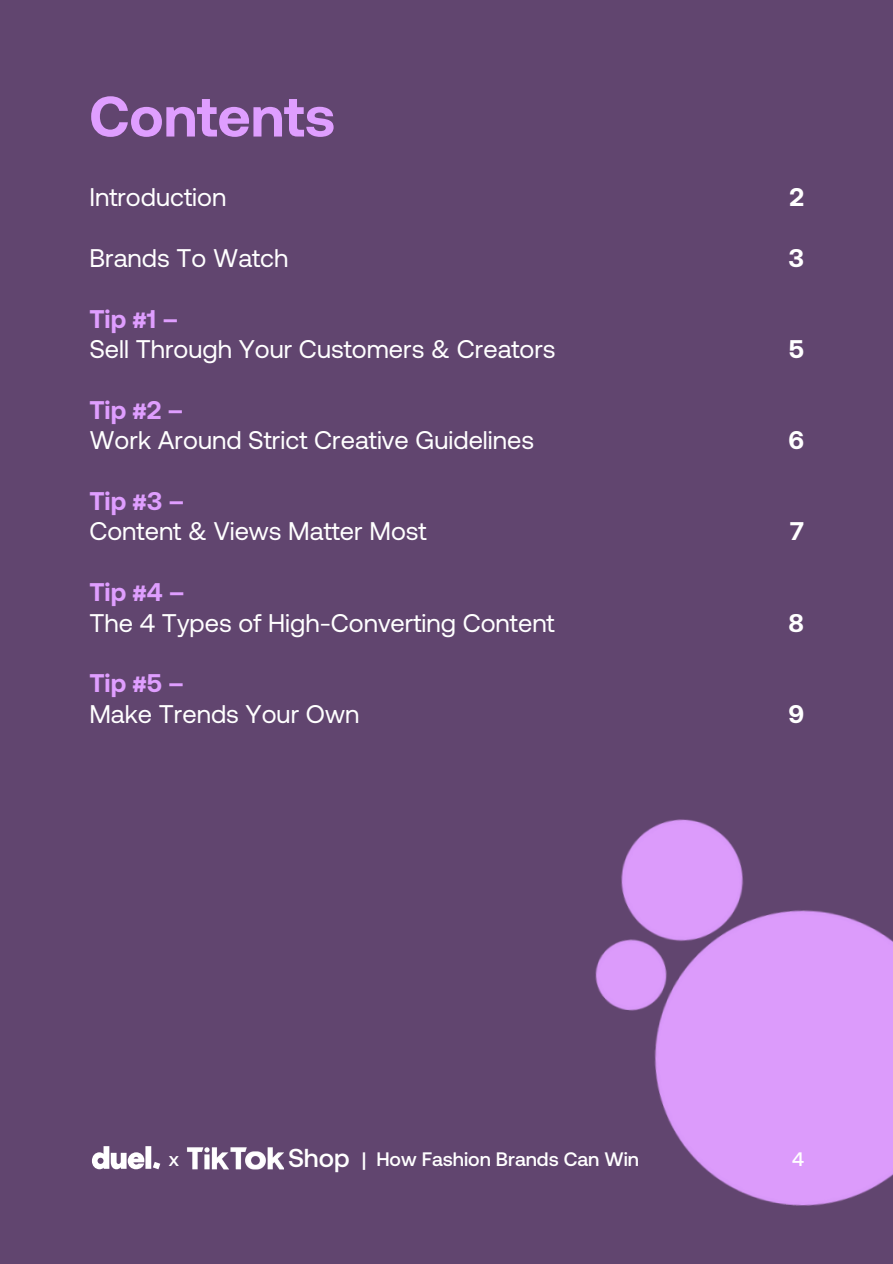
<style>
.page{position:relative;width:893px;height:1264px;background:#fff}
.page>*{position:absolute;margin:0;border:0;box-sizing:border-box;transform-origin:0 0}
.t1{font:700 57px "Aeonik";color:#df9eff}
.t2{font:500 25.95px "Aeonik";color:#fff}
.t3{font:25.5px/30.3px "Aeonik";color:#fff}
.t4{font:700 25.5px "Aeonik";color:#fff}
.t5{font:500 19.5px "Aeonik";color:#fff}
.s1{font-weight:700;color:#df9eff}
</style>
<div class="page">
<div style="left:0;top:0;width:892px;height:1263px;background:#61456f"></div>
<img style="left:595px;top:819px;width:297px;height:387px">
<svg style="left:92px;top:1146px;width:68px;height:23px"></svg>
<img style="left:187px;top:1147px;width:97px;height:21px">
<h1 class="t1" style="left:89px;top:94px;width:247px">Contents</h1>
<h3 class="t3" style="left:89px;top:184px;width:138px">Introduction</h3>
<h2 class="t3" style="left:89px;top:245px;width:201px">Brands To Watch</h2>
<h2 class="t3" style="left:89px;top:306px;width:468px"><span class="s1">Tip #1 –<br></span>Sell Through Your Customers &amp; Creators</h2>
<h2 class="t3" style="left:89px;top:397px;width:446px"><span class="s1">Tip #2 –<br></span>Work Around Strict Creative Guidelines</h2>
<h2 class="t3" style="left:89px;top:488px;width:339px"><span class="s1">Tip #3 –<br></span>Content &amp; Views Matter Most</h2>
<h2 class="t3" style="left:89px;top:579px;width:467px"><span class="s1">Tip #4 –<br></span>The 4 Types of High-Converting Content</h2>
<h2 class="t3" style="left:89px;top:670px;width:271px"><span class="s1">Tip #5 –<br></span>Make Trends Your Own</h2>
<h2 class="t4" style="left:789px;top:187px;width:16px">2</h2>
<p class="t4" style="left:788px;top:248px;width:17px">3</p>
<p class="t4" style="left:788px;top:339px;width:17px">5</p>
<p class="t4" style="left:788px;top:430px;width:17px">6</p>
<h2 class="t4" style="left:790px;top:521px;width:15px">7</h2>
<p class="t4" style="left:788px;top:612px;width:17px">8</p>
<p class="t4" style="left:788px;top:703px;width:17px">9</p>
<h3 class="t5" style="left:169px;top:1151px;width:12px">x</h3>
<h3 class="t2" style="left:288px;top:1147px;width:63px">Shop</h3>
<h3 class="t5" style="left:362px;top:1151px;width:279px">| How Fashion Brands Can Win</h3>
<h3 class="t5" style="left:792px;top:1151px;width:14px">4</h3>
</div>
